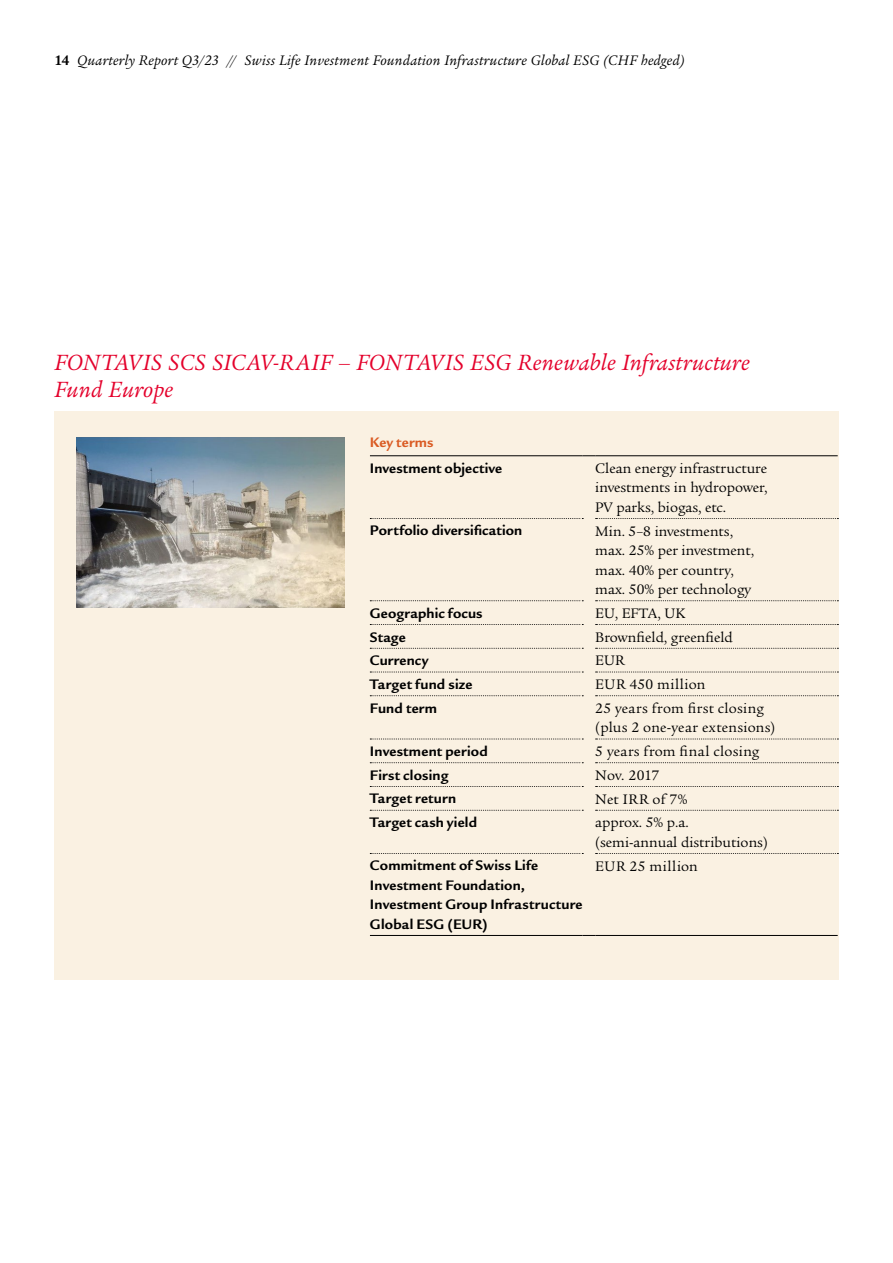
<style>
.page{position:relative;width:893px;height:1263px;background:#fff}
.page>*{position:absolute;margin:0;border:0;box-sizing:border-box;transform-origin:0 0}
.t1{font:italic 24px/27px "Legacy Serif ITC Pro";letter-spacing:.005em;color:#e4002b}
.Book_10_13pt_K{font:15px/19.5px "Legacy Serif ITC Pro";color:#000}
.Bold_10_13pt_K{font:700 15px/19.5px "Legacy Sans ITC Pro";letter-spacing:.015em;color:#000}
.t2{font:italic 15px "Legacy Serif ITC Pro";letter-spacing:.02em;color:#000}
.Book_10_13pt_K-2{font:15px "Legacy Serif ITC Pro";letter-spacing:.025em;color:#000}
.Book_10_13pt_K-3{font:15px "Legacy Serif ITC Pro";letter-spacing:.03em;color:#000}
.Book_10_13pt_K-4{font:15px "Legacy Serif ITC Pro";letter-spacing:.035em;color:#000}
.TabTitel_9_12_Farbe{font:700 15px "Legacy Sans ITC Pro";letter-spacing:.015em;color:#da5b23}
.s1{font-weight:700;font-style:normal}
</style>
<div class="page">
<div style="left:54px;top:411px;width:784px;height:569px;background:#faf1e2"></div>
<img style="left:77px;top:438px;width:267px;height:170px">
<svg style="left:370px;top:518px;width:213px;height:1px"></svg>
<svg style="left:596px;top:518px;width:242px;height:1px"></svg>
<svg style="left:370px;top:600px;width:213px;height:1px"></svg>
<svg style="left:596px;top:600px;width:242px;height:1px"></svg>
<svg style="left:370px;top:648px;width:213px;height:1px"></svg>
<svg style="left:596px;top:648px;width:242px;height:1px"></svg>
<svg style="left:370px;top:672px;width:213px;height:1px"></svg>
<svg style="left:596px;top:672px;width:242px;height:1px"></svg>
<svg style="left:370px;top:695px;width:213px;height:1px"></svg>
<svg style="left:596px;top:695px;width:242px;height:1px"></svg>
<svg style="left:370px;top:739px;width:213px;height:1px"></svg>
<svg style="left:596px;top:739px;width:242px;height:1px"></svg>
<svg style="left:370px;top:762px;width:213px;height:1px"></svg>
<svg style="left:596px;top:762px;width:242px;height:1px"></svg>
<svg style="left:370px;top:786px;width:213px;height:1px"></svg>
<svg style="left:596px;top:786px;width:242px;height:1px"></svg>
<svg style="left:370px;top:810px;width:213px;height:1px"></svg>
<svg style="left:596px;top:810px;width:242px;height:1px"></svg>
<svg style="left:370px;top:853px;width:213px;height:1px"></svg>
<svg style="left:596px;top:853px;width:242px;height:1px"></svg>
<hr style="left:370px;top:455px;width:213px;height:1px;background:#000">
<hr style="left:595px;top:455px;width:243px;height:1px;background:#000">
<svg style="left:583px;top:455px;width:12px;height:1px"></svg>
<hr style="left:370px;top:935px;width:213px;height:1px;background:#000">
<svg style="left:583px;top:935px;width:12px;height:1px"></svg>
<hr style="left:595px;top:935px;width:243px;height:1px;background:#000">
<svg style="left:370px;top:624px;width:213px;height:1px"></svg>
<svg style="left:596px;top:624px;width:242px;height:1px"></svg>
<p class="t2" style="left:54px;top:51px;width:632px"><span class="s1">14</span> Quarterly Report Q3/23 // Swiss Life Investment Foundation Infrastructure Global ESG (CHF hedged)</p>
<h2 class="t1" style="left:54px;top:348px;width:697px">FONTAVIS SCS SICAV-RAIF – FONTAVIS ESG Renewable Infrastructure<br>Fund Europe</h2>
<p class="TabTitel_9_12_Farbe" style="left:370px;top:433px;width:65px">Key terms</p>
<p class="Bold_10_13pt_K" style="left:370px;top:458px;width:134px">Investment objective</p>
<p class="Book_10_13pt_K" style="left:595px;top:458px;width:174px;text-align:justify">Clean energy infrastructure investments in hydropower, PV parks, biogas, etc.</p>
<p class="Bold_10_13pt_K" style="left:370px;top:521px;width:154px">Portfolio diversification</p>
<p class="Book_10_13pt_K" style="left:595px;top:521px;width:160px">Min. 5–8 investments, max. 25% per investment, max. 40% per country, max. 50% per technology</p>
<p class="Bold_10_13pt_K" style="left:370px;top:603px;width:114px">Geographic focus</p>
<p class="Book_10_13pt_K" style="left:595px;top:603px;width:92px">EU, EFTA, UK</p>
<p class="Bold_10_13pt_K" style="left:370px;top:627px;width:37px">Stage</p>
<p class="Book_10_13pt_K" style="left:595px;top:627px;width:139px">Brownfield, greenfield</p>
<p class="Bold_10_13pt_K" style="left:370px;top:651px;width:60px">Currency</p>
<p class="Book_10_13pt_K" style="left:595px;top:651px;width:31px">EUR</p>
<p class="Bold_10_13pt_K" style="left:370px;top:674px;width:104px">Target fund size</p>
<p class="Book_10_13pt_K-3" style="left:595px;top:675px;width:112px">EUR 450 million</p>
<p class="Bold_10_13pt_K" style="left:370px;top:698px;width:69px">Fund term</p>
<p class="Book_10_13pt_K" style="left:595px;top:698px;width:181px">25 years from first closing (plus 2 one-year extensions)</p>
<p class="Bold_10_13pt_K" style="left:370px;top:741px;width:119px">Investment period</p>
<p class="Book_10_13pt_K-2" style="left:595px;top:742px;width:166px">5 years from final closing</p>
<p class="Bold_10_13pt_K" style="left:370px;top:765px;width:80px">First closing</p>
<p class="Book_10_13pt_K" style="left:595px;top:765px;width:65px">Nov. 2017</p>
<p class="Bold_10_13pt_K" style="left:370px;top:789px;width:88px">Target return</p>
<p class="Book_10_13pt_K" style="left:595px;top:789px;width:94px">Net IRR of 7%</p>
<p class="Bold_10_13pt_K" style="left:370px;top:813px;width:109px">Target cash yield</p>
<p class="Book_10_13pt_K" style="left:595px;top:813px;width:174px">approx. 5% p.a. (semi-annual distributions)</p>
<p class="Bold_10_13pt_K" style="left:370px;top:856px;width:214px">Commitment of Swiss Life<br>Investment Foundation,<br>Investment Group Infrastructure<br>Global ESG (EUR)</p>
<p class="Book_10_13pt_K-4" style="left:595px;top:857px;width:104px">EUR 25 million</p>
</div>
